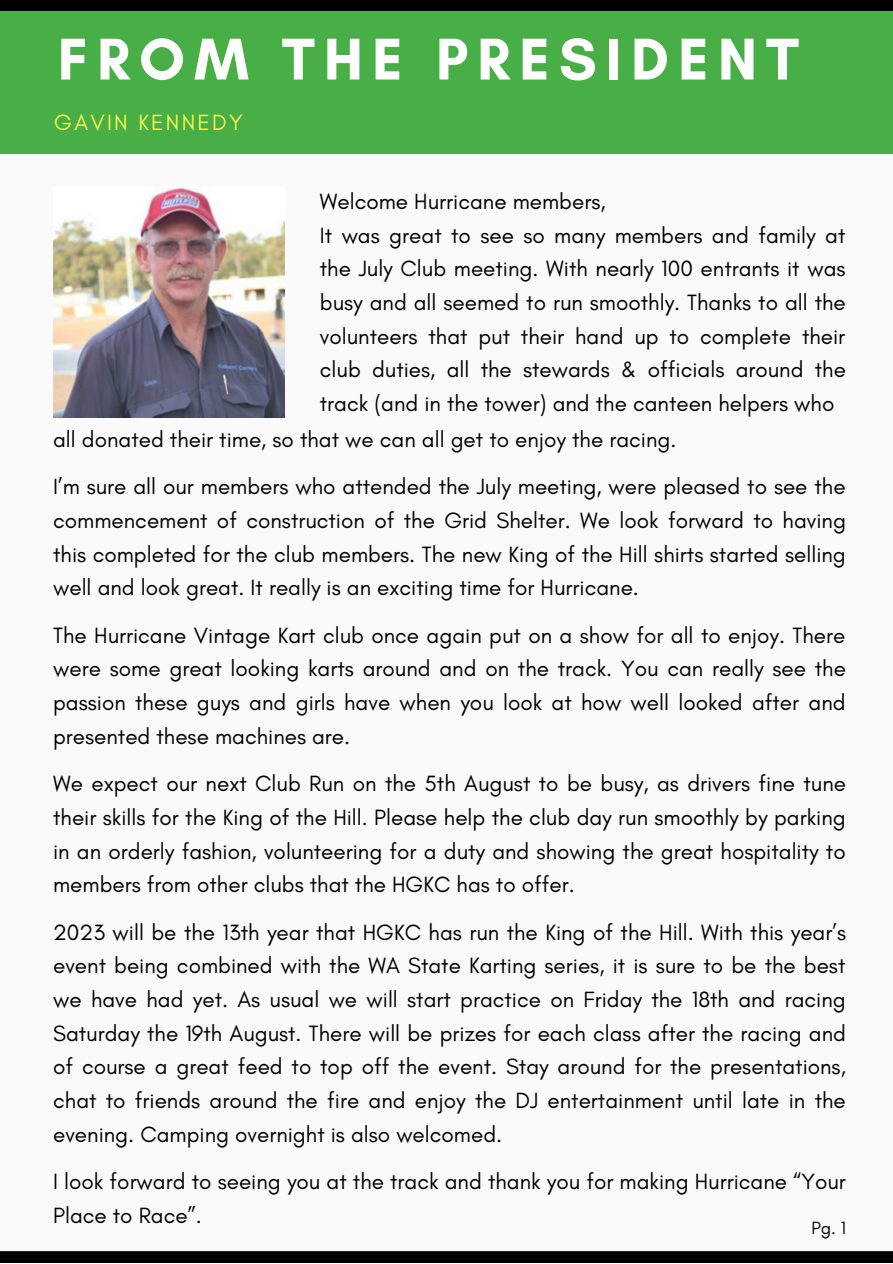
<style>
.page{position:relative;width:893px;height:1264px;background:#fff}
.page>*{position:absolute;margin:0;border:0;box-sizing:border-box;transform-origin:0 0}
.t1{font:700 60px "Glacial Indifference";letter-spacing:.15em;color:#fff}
.t2{font:22.5px/33.8px "Glacial Indifference";color:#000;text-align:justify}
.t3{font:22.5px "Glacial Indifference";letter-spacing:.1em;color:#f6f451}
.t4{font:18px "Glacial Indifference";color:#000}
</style>
<div class="page">
<div style="left:0;top:0;width:892px;height:1262px;background:#f9faf9"></div>
<div style="left:0;top:1251px;width:892px;height:11px;background:#000"></div>
<div style="left:0;top:0;width:892px;height:11px;background:#000"></div>
<div style="left:0;top:11px;width:892px;height:142px;background:#47af46"></div>
<img style="left:53px;top:188px;width:232px;height:230px">
<p class="t1" style="left:58px;top:22px;width:742px">FROM THE PRESIDENT</p>
<p class="t3" style="left:54px;top:108px;width:190px">GAVIN KENNEDY</p>
<p class="t2" style="left:320px;top:184px;width:287px">Welcome Hurricane members,</p>
<p class="t2" style="left:320px;top:218px;width:527px">It was great to see so many members and family at the July Club meeting. With nearly 100 entrants it was busy and all seemed to run smoothly. Thanks to all the volunteers that put their hand up to complete their club duties, all the stewards &amp; officials around the track (and in the tower) and the canteen helpers who</p>
<p class="t2" style="left:53px;top:422px;width:624px">all donated their time, so that we can all get to enjoy the racing.</p>
<p class="t2" style="left:53px;top:469px;width:794px">I’m sure all our members who attended the July meeting, were pleased to see the commencement of construction of the Grid Shelter. We look forward to having this completed for the club members. The new King of the Hill shirts started selling well and look great. It really is an exciting time for Hurricane.</p>
<p class="t2" style="left:53px;top:618px;width:794px">The Hurricane Vintage Kart club once again put on a show for all to enjoy. There were some great looking karts around and on the track. You can really see the passion these guys and girls have when you look at how well looked after and presented these machines are.</p>
<p class="t2" style="left:53px;top:766px;width:794px">We expect our next Club Run on the 5th August to be busy, as drivers fine tune their skills for the King of the Hill. Please help the club day run smoothly by parking in an orderly fashion, volunteering for a duty and showing the great hospitality to members from other clubs that the HGKC has to offer.</p>
<p class="t2" style="left:53px;top:914px;width:794px">2023 will be the 13th year that HGKC has run the King of the Hill. With this year’s event being combined with the WA State Karting series, it is sure to be the best we have had yet. As usual we will start practice on Friday the 18th and racing Saturday the 19th August. There will be prizes for each class after the racing and of course a great feed to top off the event. Stay around for the presentations, chat to friends around the fire and enjoy the DJ entertainment until late in the evening. Camping overnight is also welcomed.</p>
<p class="t2" style="left:53px;top:1164px;width:794px">I look forward to seeing you at the track and thank you for making Hurricane “Your<br>Place to Race”.</p>
<p class="t4" style="left:811px;top:1216px;width:36px">Pg. 1</p>
</div>
